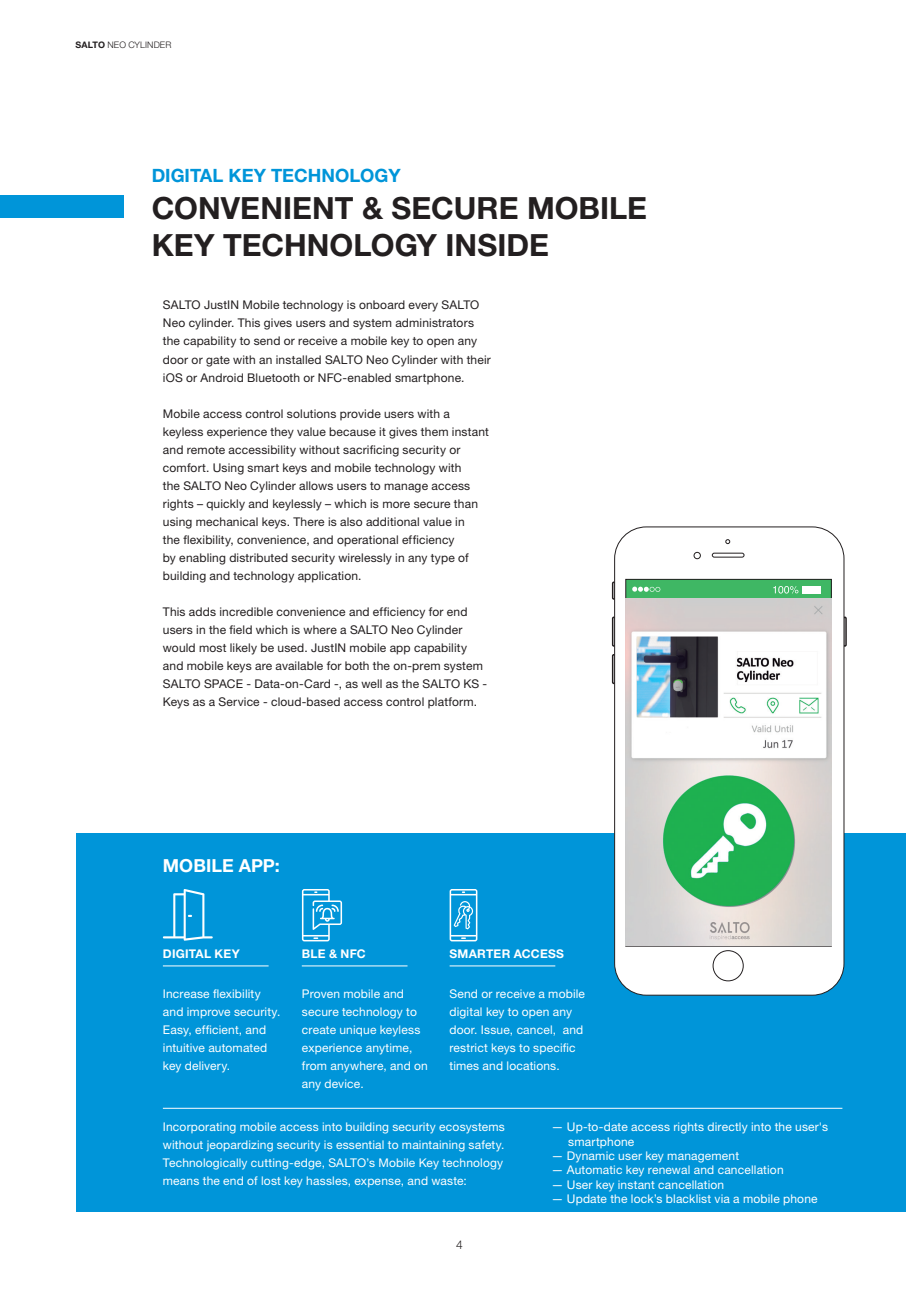
<style>
.page{position:relative;width:919px;height:1289px;background:#fff}
.page>*{position:absolute;margin:0;border:0;box-sizing:border-box;transform-origin:0 0}
.t1{font:700 30.6px/36.8px "Helvetica Neue LT Std";color:#231f20}
.t2{font:700 18.3px "Helvetica Neue LT Std";color:#0095d9}
.t3{font:700 18px "Helvetica Neue LT Std";letter-spacing:.005em;color:#fff}
.t4{font:12px/18px "Helvetica Neue LT Std";letter-spacing:.015em;color:#231f20}
.t5{font:12px/18px "Helvetica Neue LT Std";letter-spacing:.015em;color:#fff}
.t6{font:700 12px "Helvetica Neue LT Std";letter-spacing:.02em;color:#fff}
.t7{font:300 12px "Helvetica Neue LT Std";color:#231f20}
.t8{font:300 9px "Helvetica Neue LT Std";letter-spacing:.01em;color:#231f20}
.s1{font-weight:700}
</style>
<div class="page">
<div style="left:77px;top:833px;width:829px;height:379px;background:#0095d9"></div>
<div style="left:842px;top:616px;width:4px;height:30px;border:2px solid #231f20"></div>
<div style="left:612px;top:654px;width:3px;height:30px;border:2px solid #231f20"></div>
<div style="left:612px;top:616px;width:3px;height:30px;border:2px solid #231f20"></div>
<div style="left:612px;top:581px;width:3px;height:18px;border:2px solid #231f20"></div>
<svg style="left:614px;top:526px;width:230px;height:469px"></svg>
<div style="left:625px;top:579px;width:206px;height:367px;background:#3fb764"></div>
<svg style="left:773px;top:586px;width:25px;height:7px"></svg>
<svg style="left:632px;top:586px;width:28px;height:6px"></svg>
<div style="left:802px;top:586px;width:18px;height:7px;background:#fff"></div>
<img style="left:625px;top:598px;width:206px;height:347px">
<hr style="left:163px;top:965px;width:105px;height:1px;background:#fff">
<hr style="left:163px;top:1107px;width:679px;height:1px;background:#fff">
<hr style="left:302px;top:965px;width:105px;height:1px;background:#fff">
<hr style="left:449px;top:965px;width:106px;height:1px;background:#fff">
<svg style="left:302px;top:889px;width:40px;height:52px"></svg>
<svg style="left:163px;top:889px;width:50px;height:51px"></svg>
<svg style="left:449px;top:889px;width:28px;height:52px"></svg>
<div style="left:0;top:196px;width:124px;height:22px;background:#0095d9"></div>
<p class="t8" style="left:75px;top:39px;width:97px"><span class="s1">SALTO</span> NEO CYLINDER</p>
<h2 class="t2" style="left:152px;top:164px;width:250px">DIGITAL KEY TECHNOLOGY</h2>
<h1 class="t1" style="left:152px;top:189px;width:497px">CONVENIENT &amp; SECURE MOBILE<br>KEY TECHNOLOGY INSIDE</h1>
<p class="t4" style="left:163px;top:296px;width:329px">SALTO JustIN Mobile technology is onboard every SALTO Neo cylinder. This gives users and system administrators the capability to send or receive a mobile key to open any door or gate with an installed SALTO Neo Cylinder with their iOS or Android Bluetooth or NFC-enabled smartphone.</p>
<p class="t4" style="left:163px;top:404px;width:327px">Mobile access control solutions provide users with a keyless experience they value because it gives them instant and remote accessibility without sacrificing security or comfort. Using smart keys and mobile technology with<br>the SALTO Neo Cylinder allows users to manage access rights – quickly and keylessly – which is more secure than using mechanical keys. There is also additional value in<br>the flexibility, convenience, and operational efficiency<br>by enabling distributed security wirelessly in any type of building and technology application.</p>
<p class="t4" style="left:163px;top:602px;width:326px">This adds incredible convenience and efficiency for end users in the field which is where a SALTO Neo Cylinder would most likely be used. JustIN mobile app capability and mobile keys are available for both the on-prem system SALTO SPACE - Data-on-Card -, as well as the SALTO KS - Keys as a Service - cloud-based access control platform.</p>
<h3 class="t3" style="left:163px;top:854px;width:118px">MOBILE APP:</h3>
<p class="t6" style="left:163px;top:946px;width:78px">DIGITAL KEY</p>
<p class="t6" style="left:302px;top:946px;width:65px">BLE &amp; NFC</p>
<p class="t6" style="left:449px;top:946px;width:116px">SMARTER ACCESS</p>
<p class="t5" style="left:163px;top:984px;width:119px">Increase flexibility and improve security.<br>Easy, efficient, and intuitive automated key delivery.</p>
<p class="t5" style="left:302px;top:984px;width:127px">Proven mobile and secure technology to create unique keyless experience anytime, from anywhere, and on any device.</p>
<p class="t5" style="left:449px;top:984px;width:137px">Send or receive a mobile digital key to open any door. Issue, cancel, and restrict keys to specific times and locations.</p>
<p class="t5" style="left:163px;top:1117px;width:343px">Incorporating mobile access into building security ecosystems without jeopardizing security is essential to maintaining safety.<br>Technologically cutting-edge, SALTO’s Mobile Key technology means the end of lost key hassles, expense, and waste:</p>
<p class="t5" style="left:568px;top:1119px;width:261px;line-height:14.4px;text-indent:-17px">— Up-to-date access rights directly into the user's smartphone</p>
<p class="t5" style="left:551px;top:1146px;width:189px">— Dynamic user key management</p>
<p class="t5" style="left:551px;top:1160px;width:233px">— Automatic key renewal and cancellation</p>
<p class="t5" style="left:551px;top:1175px;width:174px">— User key instant cancellation</p>
<p class="t5" style="left:551px;top:1189px;width:267px">— Update the lock’s blacklist via a mobile phone</p>
<p class="t7" style="left:456px;top:1236px;width:8px">4</p>
</div>
